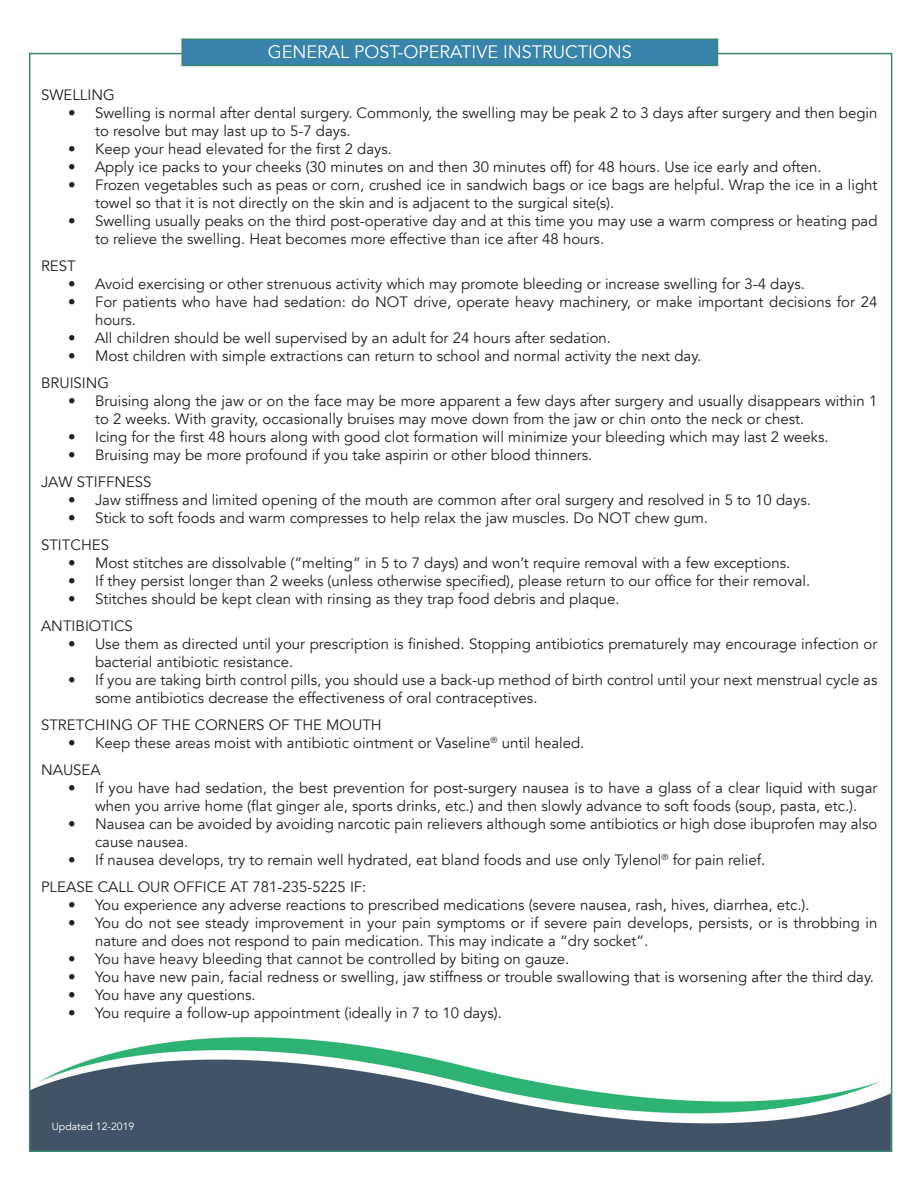
<style>
.page{position:relative;width:918px;height:1188px;background:#fff}
.page>*{position:absolute;margin:0;border:0;box-sizing:border-box;transform-origin:0 0}
.t1{font:18px "Avenir";color:#fff}
.t2{font:15px/18px "Avenir";color:#231f20}
.t3{font:10.5px "Avenir";color:#fff}
</style>
<div class="page">
<img style="left:32px;top:1037px;width:857px;height:112px">
<div style="left:182px;top:39px;width:535px;height:26px;background:#3984ab"></div>
<div style="left:181px;top:39px;width:537px;height:27px;border:2px solid #3f8470"></div>
<p class="t1" style="left:268px;top:41px;width:366px">GENERAL POST-OPERATIVE INSTRUCTIONS</p>
<p class="t2" style="left:41px;top:86px;width:75px">SWELLING</p>
<p class="t2" style="left:95px;top:104px;width:784px;text-indent:-27px">• Swelling is normal after dental surgery. Commonly, the swelling may be peak 2 to 3 days after surgery and then begin to resolve but may last up to 5-7 days.</p>
<p class="t2" style="left:68px;top:140px;width:325px">• Keep your head elevated for the first 2 days.</p>
<p class="t2" style="left:68px;top:158px;width:755px">• Apply ice packs to your cheeks (30 minutes on and then 30 minutes off) for 48 hours. Use ice early and often.</p>
<p class="t2" style="left:95px;top:176px;width:784px;text-indent:-27px">• Frozen vegetables such as peas or corn, crushed ice in sandwich bags or ice bags are helpful. Wrap the ice in a light towel so that it is not directly on the skin and is adjacent to the surgical site(s).</p>
<p class="t2" style="left:95px;top:212px;width:784px;text-indent:-27px">• Swelling usually peaks on the third post-operative day and at this time you may use a warm compress or heating pad to relieve the swelling. Heat becomes more effective than ice after 48 hours.</p>
<p class="t2" style="left:41px;top:257px;width:36px">REST</p>
<p class="t2" style="left:68px;top:275px;width:738px">• Avoid exercising or other strenuous activity which may promote bleeding or increase swelling for 3-4 days.</p>
<p class="t2" style="left:95px;top:293px;width:784px;text-indent:-27px">• For patients who have had sedation: do NOT drive, operate heavy machinery, or make important decisions for 24 hours.</p>
<p class="t2" style="left:68px;top:329px;width:545px">• All children should be well supervised by an adult for 24 hours after sedation.</p>
<p class="t2" style="left:68px;top:347px;width:635px">• Most children with simple extractions can return to school and normal activity the next day.</p>
<p class="t2" style="left:41px;top:374px;width:70px">BRUISING</p>
<p class="t2" style="left:95px;top:392px;width:784px;text-indent:-27px">• Bruising along the jaw or on the face may be more apparent a few days after surgery and usually disappears within 1 to 2 weeks. With gravity, occasionally bruises may move down from the jaw or chin onto the neck or chest.</p>
<p class="t2" style="left:68px;top:428px;width:762px">• Icing for the first 48 hours along with good clot formation will minimize your bleeding which may last 2 weeks.</p>
<p class="t2" style="left:68px;top:446px;width:526px">• Bruising may be more profound if you take aspirin or other blood thinners.</p>
<p class="t2" style="left:41px;top:473px;width:112px">JAW STIFFNESS</p>
<p class="t2" style="left:68px;top:491px;width:744px">• Jaw stiffness and limited opening of the mouth are common after oral surgery and resolved in 5 to 10 days.</p>
<p class="t2" style="left:68px;top:509px;width:642px">• Stick to soft foods and warm compresses to help relax the jaw muscles. Do NOT chew gum.</p>
<p class="t2" style="left:41px;top:536px;width:70px">STITCHES</p>
<p class="t2" style="left:68px;top:554px;width:724px">• Most stitches are dissolvable (“melting” in 5 to 7 days) and won’t require removal with a few exceptions.</p>
<p class="t2" style="left:68px;top:572px;width:744px">• If they persist longer than 2 weeks (unless otherwise specified), please return to our office for their removal.</p>
<p class="t2" style="left:68px;top:590px;width:553px">• Stitches should be kept clean with rinsing as they trap food debris and plaque.</p>
<p class="t2" style="left:41px;top:617px;width:93px">ANTIBIOTICS</p>
<p class="t2" style="left:95px;top:635px;width:784px;text-indent:-27px">• Use them as directed until your prescription is finished. Stopping antibiotics prematurely may encourage infection or bacterial antibiotic resistance.</p>
<p class="t2" style="left:95px;top:671px;width:784px;text-indent:-27px">• If you are taking birth control pills, you should use a back-up method of birth control until your next menstrual cycle as some antibiotics decrease the effectiveness of oral contraceptives.</p>
<p class="t2" style="left:41px;top:716px;width:342px">STRETCHING OF THE CORNERS OF THE MOUTH</p>
<p class="t2" style="left:68px;top:734px;width:518px">• Keep these areas moist with antibiotic ointment or Vaseline<sup>®</sup> until healed.</p>
<p class="t2" style="left:41px;top:761px;width:61px">NAUSEA</p>
<p class="t2" style="left:68px;top:779px;width:811px;text-align:center">• If you have had sedation, the best prevention for post-surgery nausea is to have a glass of a clear liquid with sugar when you arrive home (flat ginger ale, sports drinks, etc.) and then slowly advance to soft foods (soup, pasta, etc.).</p>
<p class="t2" style="left:95px;top:815px;width:784px;text-indent:-27px">• Nausea can be avoided by avoiding narcotic pain relievers although some antibiotics or high dose ibuprofen may also cause nausea.</p>
<p class="t2" style="left:68px;top:851px;width:699px">• If nausea develops, try to remain well hydrated, eat bland foods and use only Tylenol<sup>®</sup> for pain relief.</p>
<p class="t2" style="left:41px;top:878px;width:327px">PLEASE CALL OUR OFFICE AT 781-235-5225 IF:</p>
<p class="t2" style="left:68px;top:896px;width:743px">• You experience any adverse reactions to prescribed medications (severe nausea, rash, hives, diarrhea, etc.).</p>
<p class="t2" style="left:95px;top:914px;width:784px;text-indent:-27px">• You do not see steady improvement in your pain symptoms or if severe pain develops, persists, or is throbbing in nature and does not respond to pain medication. This may indicate a “dry socket”.</p>
<p class="t2" style="left:68px;top:950px;width:503px">• You have heavy bleeding that cannot be controlled by biting on gauze.</p>
<p class="t2" style="left:68px;top:968px;width:808px">• You have new pain, facial redness or swelling, jaw stiffness or trouble swallowing that is worsening after the third day.</p>
<p class="t2" style="left:68px;top:986px;width:189px">• You have any questions.</p>
<p class="t2" style="left:68px;top:1004px;width:435px">• You require a follow-up appointment (ideally in 7 to 10 days).</p>
<p class="t3" style="left:52px;top:1120px;width:84px">Updated 12-2019</p>
</div>
